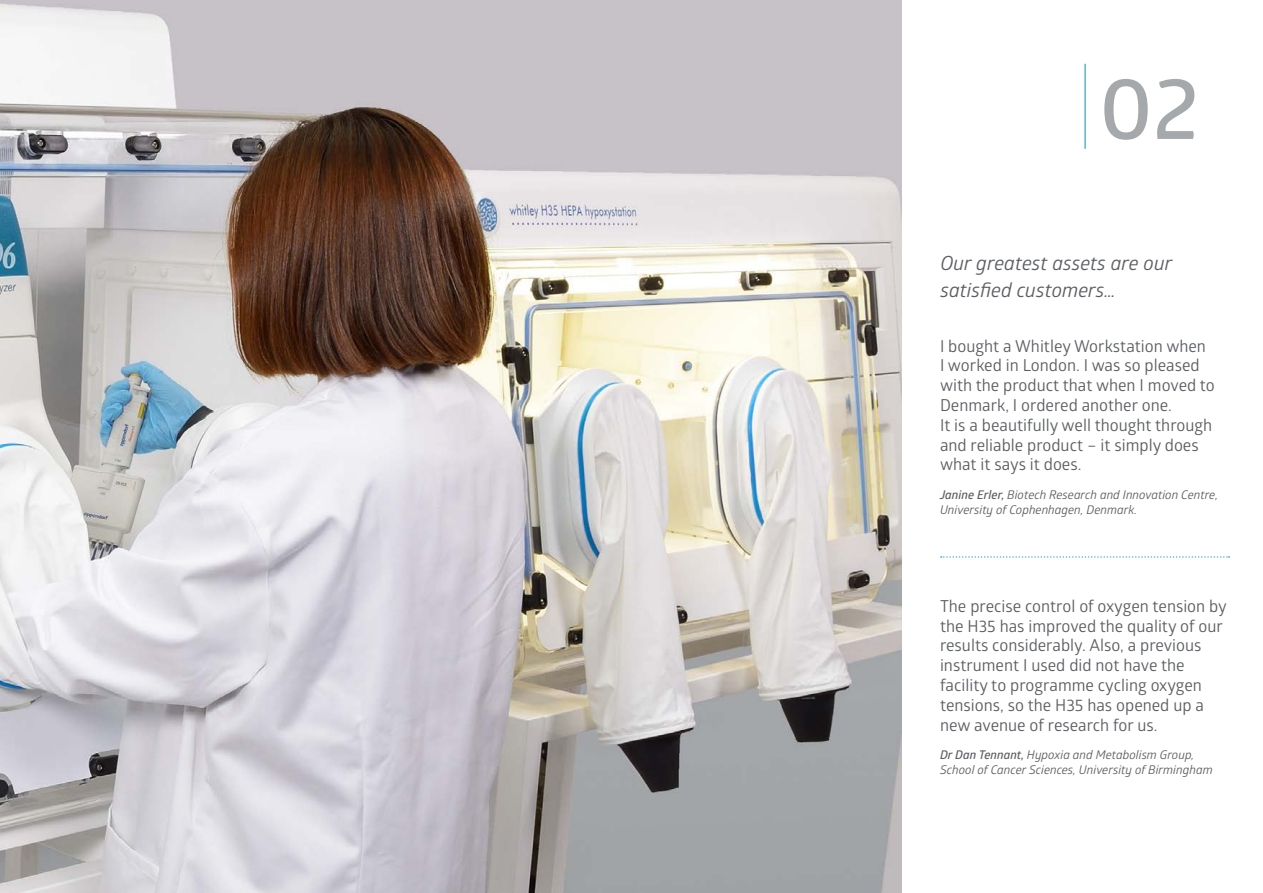
<style>
.page{position:relative;width:1263px;height:893px;background:#fff}
.page>*{position:absolute;margin:0;border:0;box-sizing:border-box;transform-origin:0 0}
.Table_of_contents_2{font:600 87px "Glober";color:#a5a9ac}
.Headline_2{font:italic 19.5px/27px "Glober";color:#5b5e62}
.Quotes{font:16.5px/19.8px "Glober";color:#5b5e62}
.Quotes-2{font:italic 12px/14.4px "Glober";color:#5b5e62}
.s1{font-weight:600}
</style>
<div class="page">
<img style="left:0;top:0;width:901px;height:893px">
<hr style="left:1084px;top:64px;width:2px;height:85px;background:#5bb3cd">
<svg style="left:941px;top:556px;width:288px;height:2px"></svg>
<p class="Table_of_contents_2" style="left:1099px;top:47px;width:102px">02</p>
<p class="Headline_2" style="left:940px;top:248px;width:233px">Our greatest assets are our satisfied customers…</p>
<p class="Quotes" style="left:940px;top:335px;width:276px">I bought a Whitley Workstation when<br>I worked in London. I was so pleased with the product that when I moved to Denmark, I ordered another one.<br>It is a beautifully well thought through and reliable product – it simply does what it says it does.</p>
<p class="Quotes-2" style="left:940px;top:487px;width:280px"><span class="s1">Janine Erler,</span> Biotech Research and Innovation Centre,<br>University of Cophenhagen, Denmark.</p>
<p class="Quotes" style="left:940px;top:595px;width:288px">The precise control of oxygen tension by the H35 has improved the quality of our results considerably. Also, a previous instrument I used did not have the facility to programme cycling oxygen tensions, so the H35 has opened up a new avenue of research for us.</p>
<p class="Quotes-2" style="left:940px;top:747px;width:274px"><span class="s1">Dr Dan Tennant,</span> Hypoxia and Metabolism Group,<br>School of Cancer Sciences, University of Birmingham</p>
</div>
